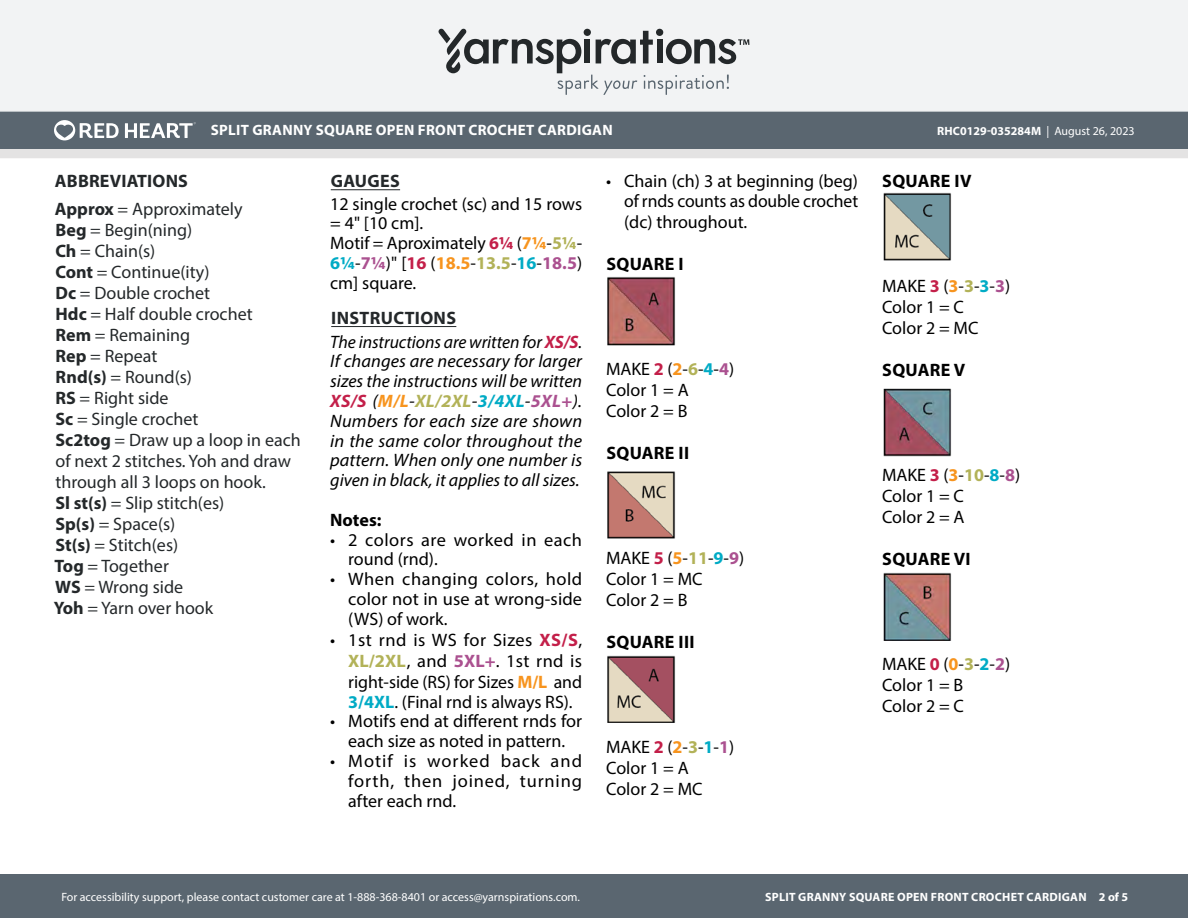
<style>
.page{position:relative;width:1188px;height:918px;background:#fff}
.page>*{position:absolute;margin:0;border:0;box-sizing:border-box;transform-origin:0 0}
.Body_-__Color_coded_5_sizes{font:18px/19.8px "Myriad Pro";color:#000;text-align:justify}
.Abbreviations_-_With_auto_styling{font:18px/21px "Myriad Pro";color:#24282a}
.Body_-__Color_coded_6_sizes{font:italic 18px/19.8px "Myriad Pro";color:#000;text-align:justify}
.Body_-_SUBHEADS{font:700 18px "Myriad Pro";letter-spacing:.02em;color:#000}
.Body_-__Color_coded_4_sizes{font:18px/19.8px "Myriad Pro";color:#000}
.Body_-__Color_coded_5_sizes-2{font:18px/19.8px "Myriad Pro";letter-spacing:.03em;color:#000}
.Body_-_HEADERS_-_Underline{font:700 18px "Myriad Pro";letter-spacing:.02em;color:#24282a}
.Abbreviations_-__Header{font:700 18px "Myriad Pro";letter-spacing:.01em;color:#24282a}
.Body_-__Color_coded_5_sizes-3{font:700 18px "Myriad Pro";color:#000}
.t1{font:700 15px "Myriad Pro";letter-spacing:.02em;color:#fff}
.t2{font:12px "Myriad Pro";color:#fff}
.t3{font:700 12px "Myriad Pro";letter-spacing:.02em;color:#fff}
.t4{font:700 12px "Myriad Pro";color:#fff}
.s1{font-weight:400}
.s2{font-weight:700;color:#c31f49}
.s3{font-weight:700;color:#f7941e}
.s4{font-weight:700;color:#b2b258}
.s5{font-weight:700;color:#00abc5}
.s6{font-weight:700;color:#ab5190}
.s7{font-weight:700}
</style>
<div class="page">
<div style="left:0;top:875px;width:1188px;height:43px;background:#5a6670"></div>
<div style="left:0;top:149px;width:1188px;height:9px;background:#e4e3e3"></div>
<div style="left:0;top:111px;width:1188px;height:38px;background:#5a6670"></div>
<div style="left:0;top:0;width:1188px;height:112px;background:#f2f3f4"></div>
<svg style="left:438px;top:29px;width:311px;height:66px"></svg>
<svg style="left:54px;top:120px;width:65px;height:20px"></svg>
<svg style="left:125px;top:122px;width:71px;height:16px"></svg>
<hr style="left:331px;top:189px;width:69px;height:1px;background:#24282a">
<hr style="left:331px;top:326px;width:125px;height:1px;background:#24282a">
<img style="left:608px;top:277px;width:68px;height:69px">
<img style="left:608px;top:471px;width:68px;height:68px">
<img style="left:608px;top:655px;width:68px;height:68px">
<img style="left:883px;top:192px;width:69px;height:69px">
<img style="left:883px;top:388px;width:69px;height:69px">
<img style="left:883px;top:572px;width:69px;height:68px">
<p class="t1" style="left:211px;top:120px;width:403px">SPLIT GRANNY SQUARE OPEN FRONT CROCHET CARDIGAN</p>
<p class="t4" style="left:937px;top:123px;width:199px">RHC0129-035284M <span class="s1">| August 26, 2023</span></p>
<p class="Body_-_HEADERS_-_Underline" style="left:331px;top:169px;width:71px">GAUGES</p>
<p class="Body_-__Color_coded_4_sizes" style="left:330px;top:193px;width:253px">12 single crochet (sc) and 15 rows = 4" [10 cm].</p>
<p class="Body_-__Color_coded_5_sizes" style="left:330px;top:233px;width:253px">Motif = Aproximately <span class="s2">6¼</span> (<span class="s3">7¼</span>-<span class="s4">5¼</span>- <span class="s5">6¼</span>-<span class="s6">7¼</span>)" [<span class="s2">16</span> (<span class="s3">18.5</span>-<span class="s4">13.5</span>-<span class="s5">16</span>-<span class="s6">18.5</span>) cm] square.</p>
<p class="Body_-_HEADERS_-_Underline" style="left:331px;top:306px;width:126px">INSTRUCTIONS</p>
<p class="Body_-__Color_coded_6_sizes" style="left:330px;top:331px;width:254px">The instructions are written for <span class="s2">XS/S</span>.<br>If changes are necessary for larger sizes the instructions will be written <span class="s2">XS/S</span> (<span class="s3">M/L</span>-<span class="s4">XL/2XL</span>-<span class="s5">3/4XL</span>-<span class="s6">5XL+</span>).<br>Numbers for each size are shown in the same color throughout the pattern. When only one number is given in black, it applies to all sizes.</p>
<p class="Body_-__Color_coded_5_sizes-3" style="left:330px;top:508px;width:53px">Notes:</p>
<p class="Body_-__Color_coded_5_sizes-2" style="left:348px;top:529px;width:235px;text-indent:-18px">• 2 colors are worked in each round (rnd).</p>
<p class="Body_-__Color_coded_5_sizes" style="left:348px;top:569px;width:235px;text-indent:-18px">• When changing colors, hold color not in use at wrong-side (WS) of work.</p>
<p class="Body_-__Color_coded_5_sizes" style="left:348px;top:629px;width:235px;line-height:20.5px;text-indent:-18px">• 1st rnd is WS for Sizes <span class="s2">XS/S</span>, <span class="s4">XL/2XL</span>, and <span class="s6">5XL+</span>. 1st rnd is right-side (RS) for Sizes <span class="s3">M/L</span> and <span class="s5">3/4XL</span>. (Final rnd is always RS).</p>
<p class="Body_-__Color_coded_5_sizes" style="left:330px;top:711px;width:253px;text-align:center">• Motifs end at different rnds for each size as noted in pattern.</p>
<p class="Body_-__Color_coded_5_sizes" style="left:348px;top:751px;width:235px;text-indent:-18px">• Motif is worked back and forth, then joined, turning after each rnd.</p>
<p class="Body_-__Color_coded_5_sizes" style="left:624px;top:170px;width:236px;line-height:20.4px;text-indent:-18px">• Chain (ch) 3 at beginning (beg) of rnds counts as double crochet (dc) throughout.</p>
<p class="Body_-_SUBHEADS" style="left:606px;top:252px;width:79px">SQUARE I</p>
<p class="Body_-_SUBHEADS" style="left:882px;top:169px;width:91px">SQUARE IV</p>
<p class="Abbreviations_-__Header" style="left:55px;top:169px;width:135px">ABBREVIATIONS</p>
<p class="Abbreviations_-_With_auto_styling" style="left:55px;top:198px;width:189px"><span class="s7">Approx</span> = Approximately</p>
<p class="Abbreviations_-_With_auto_styling" style="left:56px;top:219px;width:138px"><span class="s7">Beg</span> = Begin(ning)</p>
<p class="Abbreviations_-_With_auto_styling" style="left:55px;top:240px;width:102px"><span class="s7">Ch</span> = Chain(s)</p>
<p class="Abbreviations_-_With_auto_styling" style="left:55px;top:261px;width:156px"><span class="s7">Cont</span> = Continue(ity)</p>
<p class="Abbreviations_-_With_auto_styling" style="left:56px;top:282px;width:156px"><span class="s7">Dc</span> = Double crochet</p>
<p class="Abbreviations_-_With_auto_styling" style="left:56px;top:303px;width:199px"><span class="s7">Hdc</span> = Half double crochet</p>
<p class="Abbreviations_-_With_auto_styling" style="left:56px;top:324px;width:136px"><span class="s7">Rem</span> = Remaining</p>
<p class="Abbreviations_-_With_auto_styling" style="left:56px;top:345px;width:103px"><span class="s7">Rep</span> = Repeat</p>
<p class="Abbreviations_-_With_auto_styling" style="left:56px;top:366px;width:138px"><span class="s7">Rnd(s)</span> = Round(s)</p>
<p class="Abbreviations_-_With_auto_styling" style="left:56px;top:387px;width:114px"><span class="s7">RS</span> = Right side</p>
<p class="Abbreviations_-_With_auto_styling" style="left:55px;top:408px;width:145px"><span class="s7">Sc</span> = Single crochet</p>
<p class="Abbreviations_-_With_auto_styling" style="left:55px;top:429px;width:247px"><span class="s7">Sc2tog</span> = Draw up a loop in each of next 2 stitches. Yoh and draw through all 3 loops on hook.</p>
<p class="Abbreviations_-_With_auto_styling" style="left:55px;top:492px;width:170px"><span class="s7">Sl st(s)</span> = Slip stitch(es)</p>
<p class="Abbreviations_-_With_auto_styling" style="left:55px;top:513px;width:121px"><span class="s7">Sp(s)</span> = Space(s)</p>
<p class="Abbreviations_-_With_auto_styling" style="left:55px;top:534px;width:124px"><span class="s7">St(s)</span> = Stitch(es)</p>
<p class="Abbreviations_-_With_auto_styling" style="left:55px;top:555px;width:116px"><span class="s7">Tog</span> = Together</p>
<p class="Abbreviations_-_With_auto_styling" style="left:55px;top:576px;width:129px"><span class="s7">WS</span> = Wrong side</p>
<p class="Abbreviations_-_With_auto_styling" style="left:54px;top:597px;width:161px"><span class="s7">Yoh</span> = Yarn over hook</p>
<p class="Body_-__Color_coded_5_sizes" style="left:882px;top:276px;width:130px">MAKE <span class="s2">3</span> (<span class="s3">3</span>-<span class="s4">3</span>-<span class="s5">3</span>-<span class="s6">3</span>)</p>
<p class="Body_-__Color_coded_5_sizes" style="left:882px;top:297px;width:83px">Color 1 = C</p>
<p class="Body_-__Color_coded_5_sizes" style="left:882px;top:318px;width:98px">Color 2 = MC</p>
<p class="Body_-_SUBHEADS" style="left:882px;top:358px;width:85px">SQUARE V</p>
<p class="Body_-__Color_coded_5_sizes" style="left:606px;top:358px;width:130px">MAKE <span class="s2">2</span> (<span class="s3">2</span>-<span class="s4">6</span>-<span class="s5">4</span>-<span class="s6">4</span>)</p>
<p class="Body_-__Color_coded_5_sizes" style="left:606px;top:379px;width:84px">Color 1 = A</p>
<p class="Body_-__Color_coded_5_sizes" style="left:606px;top:400px;width:83px">Color 2 = B</p>
<p class="Body_-_SUBHEADS" style="left:606px;top:441px;width:84px">SQUARE II</p>
<p class="Body_-__Color_coded_5_sizes" style="left:882px;top:465px;width:140px">MAKE <span class="s2">3</span> (<span class="s3">3</span>-<span class="s4">10</span>-<span class="s5">8</span>-<span class="s6">8</span>)</p>
<p class="Body_-__Color_coded_5_sizes" style="left:882px;top:486px;width:83px">Color 1 = C</p>
<p class="Body_-__Color_coded_5_sizes" style="left:882px;top:507px;width:84px">Color 2 = A</p>
<p class="Body_-_SUBHEADS" style="left:882px;top:547px;width:90px">SQUARE VI</p>
<p class="Body_-__Color_coded_5_sizes" style="left:606px;top:547px;width:140px">MAKE <span class="s2">5</span> (<span class="s3">5</span>-<span class="s4">11</span>-<span class="s5">9</span>-<span class="s6">9</span>)</p>
<p class="Body_-__Color_coded_5_sizes" style="left:606px;top:568px;width:98px">Color 1 = MC</p>
<p class="Body_-__Color_coded_5_sizes" style="left:606px;top:589px;width:83px">Color 2 = B</p>
<p class="Body_-_SUBHEADS" style="left:606px;top:630px;width:90px">SQUARE III</p>
<p class="Body_-__Color_coded_5_sizes" style="left:882px;top:654px;width:130px">MAKE <span class="s2">0</span> (<span class="s3">0</span>-<span class="s4">3</span>-<span class="s5">2</span>-<span class="s6">2</span>)</p>
<p class="Body_-__Color_coded_5_sizes" style="left:882px;top:675px;width:83px">Color 1 = B</p>
<p class="Body_-__Color_coded_5_sizes" style="left:882px;top:696px;width:83px">Color 2 = C</p>
<p class="Body_-__Color_coded_5_sizes" style="left:606px;top:736px;width:130px">MAKE <span class="s2">2</span> (<span class="s3">2</span>-<span class="s4">3</span>-<span class="s5">1</span>-<span class="s6">1</span>)</p>
<p class="Body_-__Color_coded_5_sizes" style="left:606px;top:757px;width:84px">Color 1 = A</p>
<p class="Body_-__Color_coded_5_sizes" style="left:606px;top:778px;width:98px">Color 2 = MC</p>
<p class="t2" style="left:61px;top:889px;width:520px">For accessibility support, please contact customer care at 1-888-368-8401 or access@yarnspirations.com.</p>
<p class="t3" style="left:765px;top:889px;width:365px">SPLIT GRANNY SQUARE OPEN FRONT CROCHET CARDIGAN 2 of 5</p>
</div>
